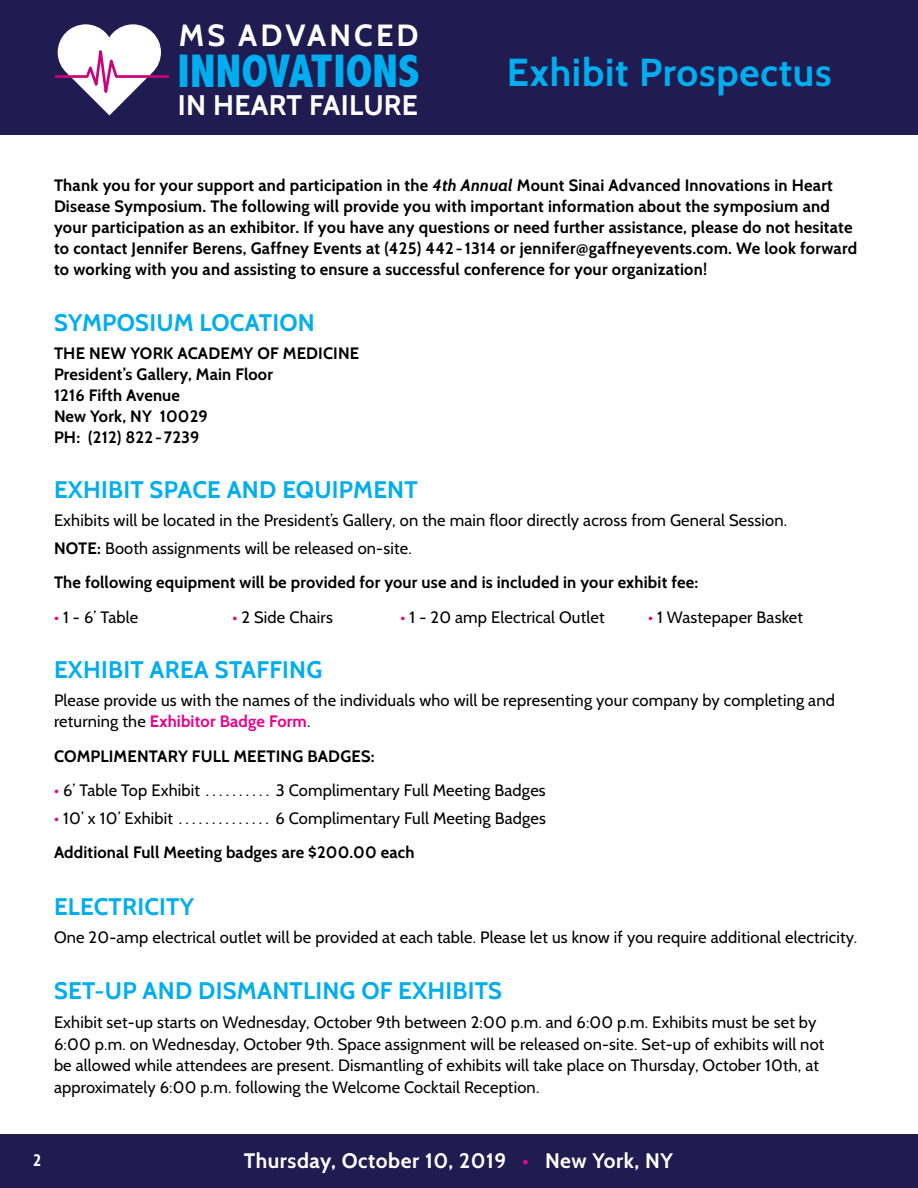
<style>
.page{position:relative;width:918px;height:1188px;background:#fff}
.page>*{position:absolute;margin:0;border:0;box-sizing:border-box;transform-origin:0 0}
.t1{font:800 condensed 47.1px "Abadi";letter-spacing:.005em;color:#00aeef}
.t2{font:700 39px "Cabin";letter-spacing:.02em;color:#00aeef}
.t3{font:700 30.6px "Cabin";letter-spacing:.1em;color:#fff}
.t4{font:700 28.35px "Cabin";letter-spacing:.01em;color:#fff}
.t5{font:700 24px "Cabin";letter-spacing:.01em;color:#00aeef}
.t6{font:700 21px "Cabin";letter-spacing:.025em;color:#fff}
.t7{font:700 condensed 18px "Myriad Pro";color:#fff}
.t8{font:16.5px/21.8px "Cabin";letter-spacing:.01em;color:#000}
.t9{font:700 16.5px/21px "Cabin";letter-spacing:.015em;color:#000}
.s1{font-style:italic}
.s2{font-family:"Myriad Pro"}
.s3{font-weight:700}
.s4{color:#ec008c}
.s5{font-weight:700;color:#ec008c}
</style>
<div class="page">
<div style="left:0;top:1134px;width:918px;height:54px;background:#201b50"></div>
<div style="left:0;top:0;width:918px;height:135px;background:#201b50"></div>
<svg style="left:54px;top:24px;width:116px;height:91px"></svg>
<h3 class="t3" style="left:179px;top:17px;width:241px">MS ADVANCED</h3>
<h1 class="t1" style="left:178px;top:44px;width:244px">INNOVATIONS</h1>
<h3 class="t4" style="left:178px;top:88px;width:242px">IN HEART FAILURE</h3>
<h2 class="t2" style="left:507px;top:48px;width:326px">Exhibit Prospectus</h2>
<p class="t9" style="left:54px;top:175px;width:805px">Thank you for your support and participation in the <span class="s1">4th Annual</span> Mount Sinai Advanced Innovations in Heart Disease Symposium. The following will provide you with important information about the symposium and your participation as an exhibitor. If you have any questions or need further assistance, please do not hesitate to contact Jennifer Berens, Gaffney Events at (425) 442-1314 or jennifer<span class="s2">@</span>gaffneyevents.com. We look forward to working with you and assisting to ensure a successful conference for your organization!</p>
<h3 class="t5" style="left:54px;top:308px;width:262px">SYMPOSIUM LOCATION</h3>
<p class="t9" style="left:54px;top:342px;width:307px">THE NEW YORK ACADEMY OF MEDICINE<br>President’s Gallery, Main Floor<br>1216 Fifth Avenue<br>New York, NY 10029<br>PH: (212) 822-7239</p>
<h3 class="t5" style="left:54px;top:475px;width:365px">EXHIBIT SPACE AND EQUIPMENT</h3>
<p class="t8" style="left:54px;top:506px;width:735px;line-height:27.8px">Exhibits will be located in the President’s Gallery, on the main floor directly across from General Session.<br><span class="s3">NOTE:</span> Booth assignments will be released on-site.</p>
<p class="t9" style="left:54px;top:572px;width:646px">The following equipment will be provided for your use and is included in your exhibit fee:</p>
<p class="t8" style="left:54px;top:606px;width:86px"><span class="s4">•</span> 1 - 6’ Table</p>
<p class="t8" style="left:232px;top:606px;width:102px"><span class="s4">•</span> 2 Side Chairs</p>
<p class="t8" style="left:400px;top:606px;width:206px"><span class="s4">•</span> 1 - 20 amp Electrical Outlet</p>
<p class="t8" style="left:648px;top:606px;width:157px"><span class="s4">•</span> 1 Wastepaper Basket</p>
<h3 class="t5" style="left:54px;top:655px;width:270px">EXHIBIT AREA STAFFING</h3>
<p class="t8" style="left:54px;top:690px;width:782px;line-height:21px">Please provide us with the names of the individuals who will be representing your company by completing and returning the <span class="s5">Exhibitor Badge Form</span>.</p>
<p class="t9" style="left:54px;top:745px;width:322px">COMPLIMENTARY FULL MEETING BADGES:</p>
<p class="t8" style="left:54px;top:779px;width:493px"><span class="s4">•</span> 6’ Table Top Exhibit . . . . . . . . . . 3 Complimentary Full Meeting Badges</p>
<p class="t8" style="left:54px;top:801px;width:493px;line-height:34.5px"><span class="s4">•</span> 10’ x 10’ Exhibit . . . . . . . . . . . . . . 6 Complimentary Full Meeting Badges<br><span class="s3">Additional Full Meeting badges are $200.00 each</span></p>
<h3 class="t5" style="left:54px;top:892px;width:142px">ELECTRICITY</h3>
<p class="t8" style="left:54px;top:926px;width:805px">One 20-amp electrical outlet will be provided at each table. Please let us know if you require additional electricity.</p>
<h3 class="t5" style="left:54px;top:977px;width:450px">SET-UP AND DISMANTLING OF EXHIBITS</h3>
<p class="t8" style="left:54px;top:1011px;width:772px">Exhibit set-up starts on Wednesday, October 9th between 2:00 p.m. and 6:00 p.m. Exhibits must be set by 6:00 p.m. on Wednesday, October 9th. Space assignment will be released on-site. Set-up of exhibits will not be allowed while attendees are present. Dismantling of exhibits will take place on Thursday, October 10th, at approximately 6:00 p.m. following the Welcome Cocktail Reception.</p>
<p class="t7" style="left:33px;top:1148px;width:9px">2</p>
<p class="t6" style="left:244px;top:1148px;width:431px">Thursday, October 10, 2019 <span class="s4">•</span> New York, NY</p>
</div>
